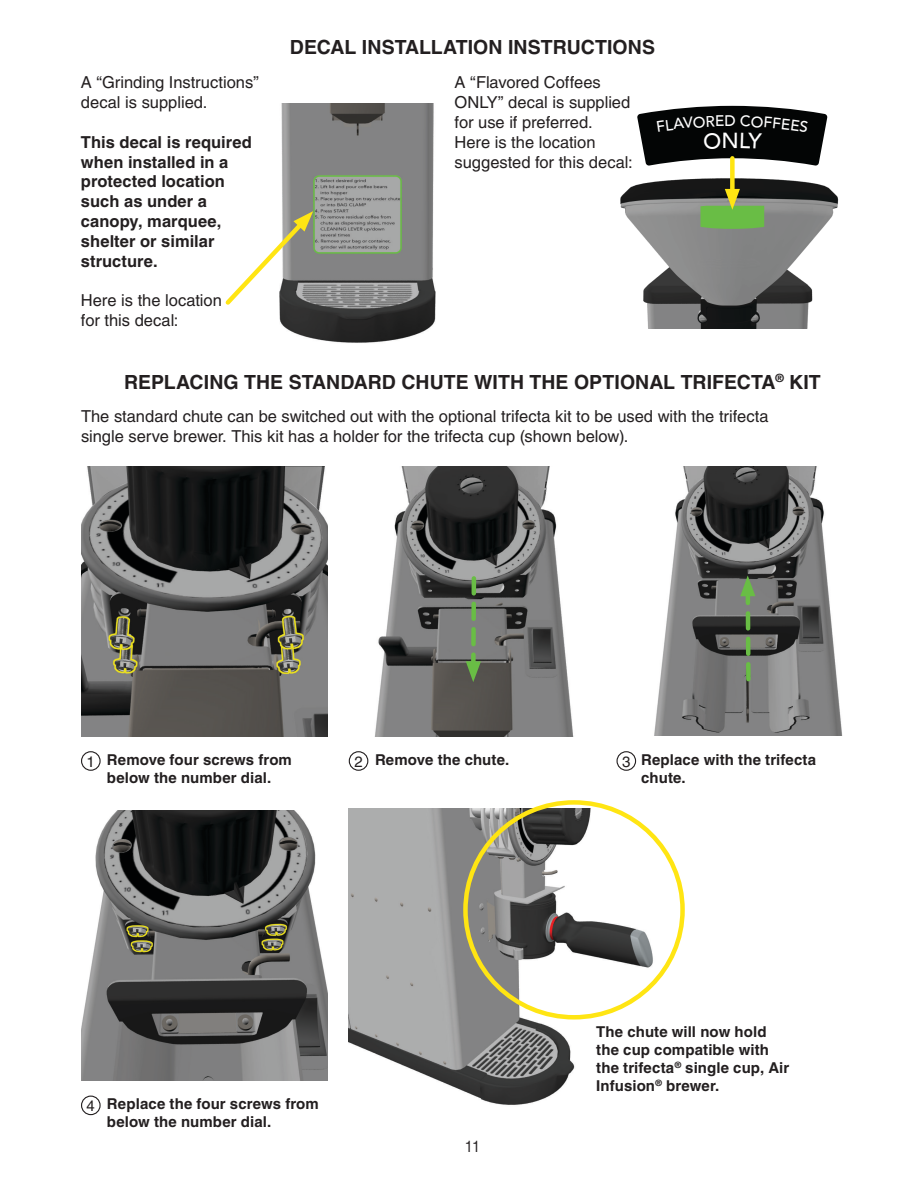
<style>
.page{position:relative;width:918px;height:1188px;background:#fff}
.page>*{position:absolute;margin:0;border:0;box-sizing:border-box;transform-origin:0 0}
.t1{font:500 21.9px "Avenir";color:#fff}
.t2{font:700 19.5px "Helvetica LT Pro";color:#231f20}
.t3{font:16.5px/19.8px "Helvetica LT Pro";color:#231f20}
.t4{font:700 16.5px/19.8px "Helvetica LT Pro";letter-spacing:.005em;color:#231f20}
.t5{font:500 15.3px "Avenir";color:#fff}
.t6{font:700 15px/18px "Helvetica LT Pro";letter-spacing:.005em;color:#231f20}
.t7{font:15px "Helvetica LT Pro";color:#231f20}
.t8{font:condensed 15px "Helvetica LT Pro";color:#231f20}
</style>
<div class="page">
<img style="left:620px;top:178px;width:219px;height:151px">
<div style="left:730px;top:158px;width:5px;height:39px;background:#ffe513"></div>
<svg style="left:700px;top:189px;width:64px;height:40px;background:#699647"></svg>
<div style="left:81px;top:751px;width:20px;height:20px;border:1px solid #231f20;border-radius:50%"></div>
<div style="left:349px;top:751px;width:19px;height:20px;border:1px solid #231f20;border-radius:50%"></div>
<div style="left:616px;top:751px;width:20px;height:20px;border:1px solid #231f20;border-radius:50%"></div>
<div style="left:81px;top:1096px;width:20px;height:19px;border:1px solid #231f20;border-radius:50%"></div>
<img style="left:81px;top:466px;width:247px;height:271px">
<img style="left:375px;top:466px;width:199px;height:270px">
<img style="left:654px;top:466px;width:189px;height:269px">
<img style="left:349px;top:809px;width:336px;height:296px">
<svg style="left:740px;top:575px;width:15px;height:109px;background:#657c5b"></svg>
<img style="left:279px;top:103px;width:157px;height:240px">
<div style="left:313px;top:175px;width:89px;height:79px;border:2px solid #69bd45;border-radius:5px"></div>
<svg style="left:225px;top:211px;width:88px;height:98px"></svg>
<img style="left:81px;top:810px;width:247px;height:270px">
<svg style="left:466px;top:574px;width:15px;height:108px;background:#6b8261"></svg>
<svg style="left:637px;top:106px;width:190px;height:60px;background:#2c2d2c"></svg>
<p class="t3" style="left:81px;top:73px;width:179px">A “Grinding Instructions” decal is supplied.</p>
<p class="t4" style="left:81px;top:132px;width:172px">This decal is required when installed in a protected location such as under a canopy, marquee, shelter or similar structure.</p>
<p class="t3" style="left:81px;top:290px;width:142px">Here is the location for this decal:</p>
<p class="t2" style="left:290px;top:36px;width:367px">DECAL INSTALLATION INSTRUCTIONS</p>
<p class="t3" style="left:455px;top:73px;width:180px">A “Flavored Coffees<br>ONLY” decal is supplied for use if preferred.<br>Here is the location suggested for this decal:</p>
<p class="t5" style="left:724px;top:108px;width:13px">D</p>
<h1 class="t1" style="left:722px;top:121px;width:19px">N</h1>
<p class="t2" style="left:124px;top:370px;width:698px">REPLACING THE STANDARD CHUTE WITH THE OPTIONAL TRIFECTA<sup>®</sup> KIT</p>
<p class="t3" style="left:81px;top:406px;width:689px">The standard chute can be switched out with the optional trifecta kit to be used with the trifecta single serve brewer. This kit has a holder for the trifecta cup (shown below).</p>
<p class="t6" style="left:107px;top:751px;width:187px">Remove four screws from below the number dial.</p>
<p class="t6" style="left:375px;top:751px;width:136px">Remove the chute.</p>
<p class="t6" style="left:641px;top:751px;width:177px">Replace with the trifecta chute.</p>
<p class="t7" style="left:87px;top:753px;width:10px">1</p>
<p class="t7" style="left:354px;top:753px;width:10px">2</p>
<p class="t7" style="left:622px;top:753px;width:10px">3</p>
<p class="t7" style="left:87px;top:1097px;width:10px">4</p>
<p class="t6" style="left:107px;top:1095px;width:214px">Replace the four screws from below the number dial.</p>
<p class="t8" style="left:465px;top:1137px;width:16px">11</p>
<p class="t6" style="left:596px;top:1023px;width:195px">The chute will now hold the cup compatible with the trifecta<sup>®</sup> single cup, Air<br>Infusion<sup>®</sup> brewer.</p>
</div>
